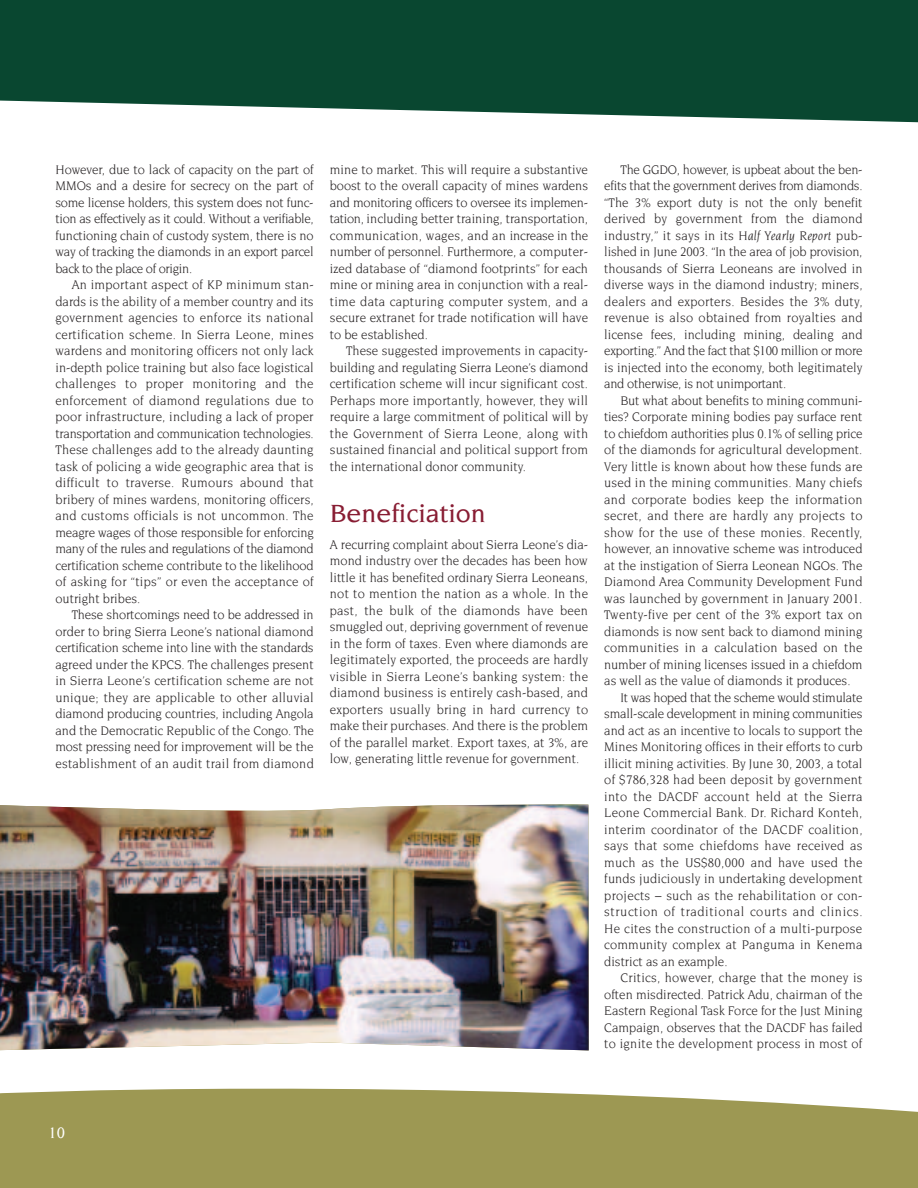
<style>
.page{position:relative;width:918px;height:1188px;background:#fff}
.page>*{position:absolute;margin:0;border:0;box-sizing:border-box;transform-origin:0 0}
.t1{font:500 27px "Novarese";color:#881d33}
.t2{font:500 16.5px "Novarese";color:#fff}
.t3{font:13.5px/16.5px "Novarese";letter-spacing:.01em;color:#231f20;text-align:justify;scale:.95 1}
.t4{font:13.5px "Novarese";letter-spacing:-.015em;color:#231f20;scale:.95 1}
.t5{font:13.5px "Novarese";letter-spacing:-.01em;color:#231f20;scale:.95 1}
.t6{font:13.5px "Novarese";letter-spacing:.045em;color:#231f20;scale:.95 1}
.t7{font:13.5px "Novarese";letter-spacing:-.02em;color:#231f20;scale:.95 1}
.s1{font-style:italic}
</style>
<div class="page">
<svg style="left:0;top:0;width:918px;height:122px;background:#1e5742"></svg>
<svg style="left:0;top:1088px;width:918px;height:100px;background:#a39e5e"></svg>
<img style="left:0;top:804px;width:589px;height:246px">
<p class="t3" style="left:56px;top:162px;width:273px">However, due to lack of capacity on the part of MMOs and a desire for secrecy on the part of some license holders, this system does not func&shy;tion as effectively as it could. Without a verifiable, functioning chain of custody system, there is no way of tracking the diamonds in an export parcel back to the place of origin.</p>
<p class="t3" style="left:56px;top:277px;width:273px;text-indent:16px">An important aspect of KP minimum stan&shy;dards is the ability of a member country and its government agencies to enforce its national certification scheme. In Sierra Leone, mines wardens and monitoring officers not only lack in-depth police training but also face logistical challenges to proper monitoring and the enforcement of diamond regulations due to poor infrastructure, including a lack of proper transportation and communication technologies.<br>These challenges add to the already daunting task of policing a wide geographic area that is difficult to traverse. Rumours abound that bribery of mines wardens, monitoring officers, and customs officials is not uncommon. The meagre wages of those responsible for enforcing many of the rules and regulations of the diamond certification scheme contribute to the likelihood of asking for “tips” or even the acceptance of outright bribes.</p>
<p class="t3" style="left:55px;top:607px;width:273px;text-indent:16px">These shortcomings need to be addressed in order to bring Sierra Leone’s national diamond certification scheme into line with the standards agreed under the KPCS. The challenges present in Sierra Leone’s certification scheme are not unique; they are applicable to other alluvial diamond producing countries, including Angola and the Democratic Republic of the Congo. The most pressing need for improvement will be the establishment of an audit trail from diamond</p>
<p class="t3" style="left:330px;top:162px;width:273px">mine to market. This will require a substantive boost to the overall capacity of mines wardens and monitoring officers to oversee its implemen&shy;tation, including better training, transportation, communication, wages, and an increase in the number of personnel. Furthermore, a computer&shy;ized database of “diamond footprints” for each mine or mining area in conjunction with a real&shy;time data capturing computer system, and a secure extranet for trade notification will have to be established.</p>
<p class="t3" style="left:330px;top:343px;width:273px;text-indent:16px">These suggested improvements in capacity&shy;building and regulating Sierra Leone’s diamond certification scheme will incur significant cost.<br>Perhaps more importantly, however, they will require a large commitment of political will by the Government of Sierra Leone, along with sustained financial and political support from the international donor community.</p>
<h1 class="t1" style="left:330px;top:502px;width:158px">Beneficiation</h1>
<p class="t3" style="left:330px;top:537px;width:273px">A recurring complaint about Sierra Leone’s dia&shy;mond industry over the decades has been how little it has benefited ordinary Sierra Leoneans, not to mention the nation as a whole. In the past, the bulk of the diamonds have been smuggled out, depriving government of revenue in the form of taxes. Even where diamonds are legitimately exported, the proceeds are hardly visible in Sierra Leone’s banking system: the diamond business is entirely cash-based, and exporters usually bring in hard currency to make their purchases. And there is the problem of the parallel market. Export taxes, at 3%, are low, generating little revenue for government.</p>
<p class="t3" style="left:604px;top:162px;width:273px;text-indent:16px">The GGDO, however, is upbeat about the ben&shy;efits that the government derives from diamonds. “The 3% export duty is not the only benefit derived by government from the diamond industry,” it says in its <span class="s1">Half Yearly Report</span> pub&shy;lished in June 2003. “In the area of job provision, thousands of Sierra Leoneans are involved in diverse ways in the diamond industry; miners, dealers and exporters. Besides the 3% duty, revenue is also obtained from royalties and license fees, including mining, dealing and exporting.” And the fact that $100 million or more is injected into the economy, both legitimately and otherwise, is not unimportant.</p>
<p class="t5" style="left:621px;top:395px;width:256px">But what about benefits to mining communi-</p>
<p class="t3" style="left:604px;top:409px;width:273px">ties? Corporate mining bodies pay surface rent</p>
<p class="t4" style="left:604px;top:428px;width:273px">to chiefdom authorities plus 0.1% of selling price</p>
<p class="t3" style="left:604px;top:442px;width:273px">of the diamonds for agricultural development.</p>
<p class="t3" style="left:604px;top:459px;width:273px">Very little is known about how these funds are</p>
<p class="t3" style="left:604px;top:475px;width:273px">used in the mining communities. Many chiefs</p>
<p class="t3" style="left:604px;top:492px;width:273px">and corporate bodies keep the information</p>
<p class="t3" style="left:604px;top:508px;width:273px">secret, and there are hardly any projects to</p>
<p class="t3" style="left:604px;top:525px;width:273px">show for the use of these monies. Recently,</p>
<p class="t3" style="left:604px;top:541px;width:273px">however, an innovative scheme was introduced</p>
<p class="t3" style="left:604px;top:558px;width:273px">at the instigation of Sierra Leonean NGOs. The</p>
<p class="t3" style="left:604px;top:574px;width:273px">Diamond Area Community Development Fund</p>
<p class="t3" style="left:604px;top:591px;width:273px">was launched by government in January 2001.</p>
<p class="t3" style="left:604px;top:607px;width:273px">Twenty-five per cent of the 3% export tax on</p>
<p class="t3" style="left:604px;top:624px;width:273px">diamonds is now sent back to diamond mining</p>
<p class="t3" style="left:604px;top:640px;width:273px">communities in a calculation based on the</p>
<p class="t5" style="left:604px;top:659px;width:273px">number of mining licenses issued in a chiefdom</p>
<p class="t3" style="left:604px;top:673px;width:261px">as well as the value of diamonds it produces.</p>
<p class="t7" style="left:621px;top:692px;width:256px">It was hoped that the scheme would stimulate</p>
<p class="t4" style="left:604px;top:708px;width:273px">small-scale development in mining communities</p>
<p class="t3" style="left:604px;top:723px;width:273px">and act as an incentive to locals to support the</p>
<p class="t3" style="left:604px;top:739px;width:273px">Mines Monitoring offices in their efforts to curb</p>
<p class="t3" style="left:604px;top:756px;width:273px">illicit mining activities. By June 30, 2003, a total</p>
<p class="t3" style="left:604px;top:772px;width:273px">of $786,328 had been deposit by government</p>
<p class="t3" style="left:604px;top:789px;width:273px">into the DACDF account held at the Sierra</p>
<p class="t3" style="left:604px;top:805px;width:273px">Leone Commercial Bank. Dr. Richard Konteh,</p>
<p class="t3" style="left:604px;top:822px;width:273px">interim coordinator of the DACDF coalition,</p>
<p class="t3" style="left:604px;top:838px;width:273px">says that some chiefdoms have received as</p>
<p class="t3" style="left:604px;top:855px;width:273px">much as the US$80,000 and have used the</p>
<p class="t3" style="left:604px;top:871px;width:274px">funds judiciously in undertaking development</p>
<p class="t3" style="left:604px;top:888px;width:273px">projects – such as the rehabilitation or con-</p>
<p class="t6" style="left:604px;top:906px;width:273px">struction of traditional courts and clinics.</p>
<p class="t3" style="left:604px;top:921px;width:273px">He cites the construction of a multi-purpose</p>
<p class="t3" style="left:604px;top:937px;width:273px">community complex at Panguma in Kenema</p>
<p class="t3" style="left:604px;top:954px;width:131px">district as an example.</p>
<p class="t3" style="left:621px;top:970px;width:256px">Critics, however, charge that the money is</p>
<p class="t3" style="left:604px;top:987px;width:273px">often misdirected. Patrick Adu, chairman of the</p>
<p class="t3" style="left:604px;top:1003px;width:273px">Eastern Regional Task Force for the Just Mining</p>
<p class="t3" style="left:604px;top:1020px;width:274px">Campaign, observes that the DACDF has failed</p>
<p class="t3" style="left:604px;top:1036px;width:273px">to ignite the development process in most of</p>
<p class="t2" style="left:49px;top:1126px;width:18px">10</p>
</div>
